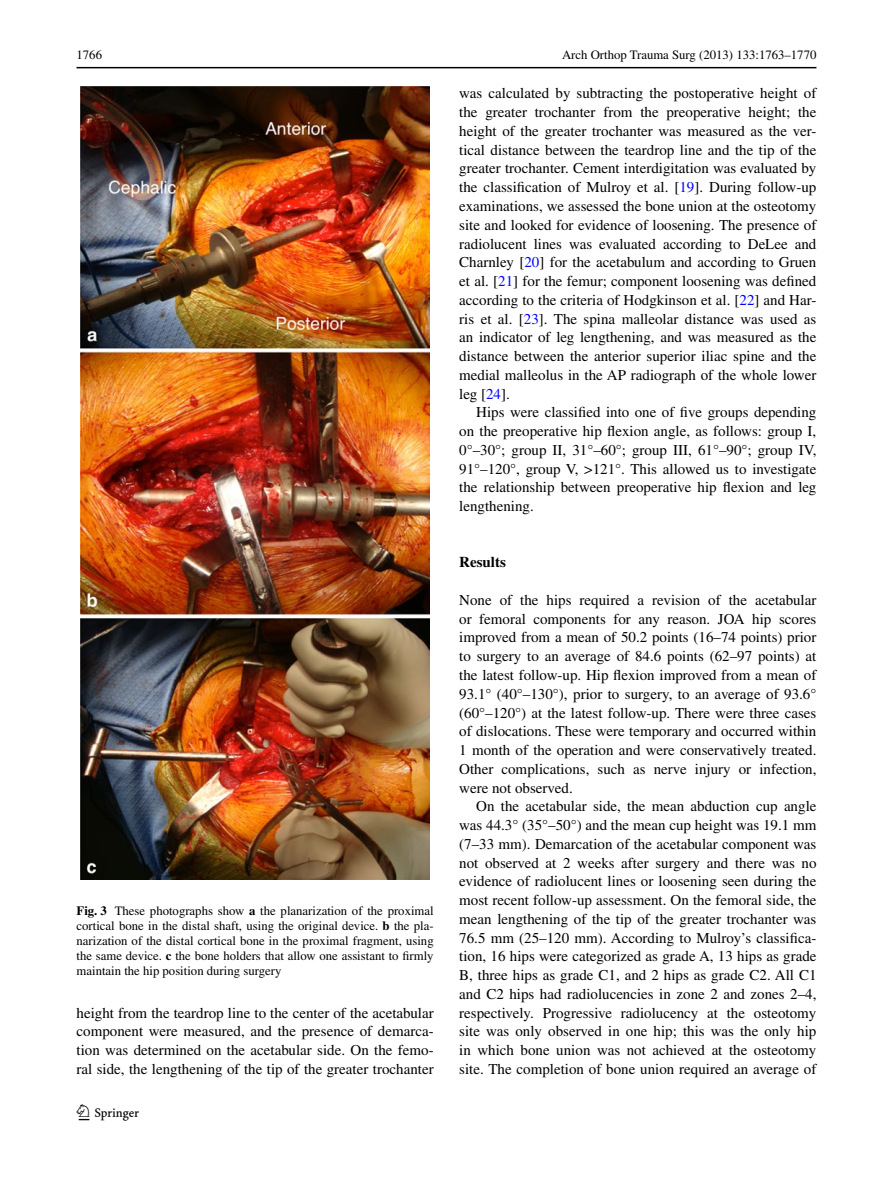
<style>
.page{position:relative;width:893px;height:1187px;background:#fff}
.page>*{position:absolute;margin:0;border:0;box-sizing:border-box;transform-origin:0 0}
.t1{font:22.5px "Springnew";color:#000}
.Para-Indent{font:15px/18.8px "Times";color:#000;text-align:justify}
.Para{font:15px/18.8px "Times";color:#000;text-align:justify}
.Section1{font:700 15px "Times";color:#000}
.fig_p{font:12.75px/15px "Times";color:#000;text-align:justify}
.s1{font-weight:700}
.s2{color:#00f}
</style>
<div class="page">
<hr style="left:77px;top:67px;width:739px;height:1px;background:#000">
<div style="left:77px;top:87px;width:357px;height:792px;background:linear-gradient(to bottom,#fff,#fff)"></div>
<img style="left:81px;top:87px;width:349px;height:792px">
<p class="fig_p" style="left:77px;top:48px;width:27px">1766</p>
<p class="fig_p" style="left:562px;top:48px;width:256px">Arch Orthop Trauma Surg (2013) 133:1763–1770</p>
<p class="fig_p" style="left:77px;top:902px;width:359px"><span class="s1">Fig. 3</span> These photographs show <span class="s1">a</span> the planarization of the proximal cortical bone in the distal shaft, using the original device. <span class="s1">b</span> the pla&shy;narization of the distal cortical bone in the proximal fragment, using the same device. <span class="s1">c</span> the bone holders that allow one assistant to firmly maintain the hip position during surgery</p>
<p class="Para-Indent" style="left:77px;top:1002px;width:359px">height from the teardrop line to the center of the acetabular component were measured, and the presence of demarca&shy;tion was determined on the acetabular side. On the femo&shy;ral side, the lengthening of the tip of the greater trochanter</p>
<h1 class="t1" style="left:79px;top:1104px;width:62px">1 3</h1>
<p class="Para-Indent" style="left:459px;top:84px;width:359px">was calculated by subtracting the postoperative height of the greater trochanter from the preoperative height; the height of the greater trochanter was measured as the ver&shy;tical distance between the teardrop line and the tip of the greater trochanter. Cement interdigitation was evaluated by the classification of Mulroy et al. [<span class="s2">19</span>]. During follow-up examinations, we assessed the bone union at the osteotomy site and looked for evidence of loosening. The presence of radiolucent lines was evaluated according to DeLee and Charnley [<span class="s2">20</span>] for the acetabulum and according to Gruen et al. [<span class="s2">21</span>] for the femur; component loosening was defined according to the criteria of Hodgkinson et al. [<span class="s2">22</span>] and Har&shy;ris et al. [<span class="s2">23</span>]. The spina malleolar distance was used as an indicator of leg lengthening, and was measured as the distance between the anterior superior iliac spine and the medial malleolus in the AP radiograph of the whole lower leg [<span class="s2">24</span>].</p>
<p class="Para-Indent" style="left:459px;top:403px;width:359px;text-indent:17px">Hips were classified into one of five groups depending on the preoperative hip flexion angle, as follows: group I, 0°–30°; group II, 31°–60°; group III, 61°–90°; group IV, 91°–120°, group V, &gt;121°. This allowed us to investigate the relationship between preoperative hip flexion and leg lengthening.</p>
<p class="Section1" style="left:459px;top:553px;width:48px">Results</p>
<p class="Para" style="left:459px;top:590px;width:359px">None of the hips required a revision of the acetabular or femoral components for any reason. JOA hip scores improved from a mean of 50.2 points (16–74 points) prior to surgery to an average of 84.6 points (62–97 points) at the latest follow-up. Hip flexion improved from a mean of 93.1° (40°–130°), prior to surgery, to an average of 93.6° (60°–120°) at the latest follow-up. There were three cases of dislocations. These were temporary and occurred within 1 month of the operation and were conservatively treated.<br>Other complications, such as nerve injury or infection, were not observed.</p>
<p class="Para-Indent" style="left:459px;top:796px;width:359px;text-indent:17px">On the acetabular side, the mean abduction cup angle was 44.3° (35°–50°) and the mean cup height was 19.1 mm (7–33 mm). Demarcation of the acetabular component was not observed at 2 weeks after surgery and there was no evidence of radiolucent lines or loosening seen during the most recent follow-up assessment. On the femoral side, the mean lengthening of the tip of the greater trochanter was 76.5 mm (25–120 mm). According to Mulroy’s classifica&shy;tion, 16 hips were categorized as grade A, 13 hips as grade B, three hips as grade C1, and 2 hips as grade C2. All C1 and C2 hips had radiolucencies in zone 2 and zones 2–4, respectively. Progressive radiolucency at the osteotomy site was only observed in one hip; this was the only hip in which bone union was not achieved at the osteotomy site. The completion of bone union required an average of</p>
</div>
